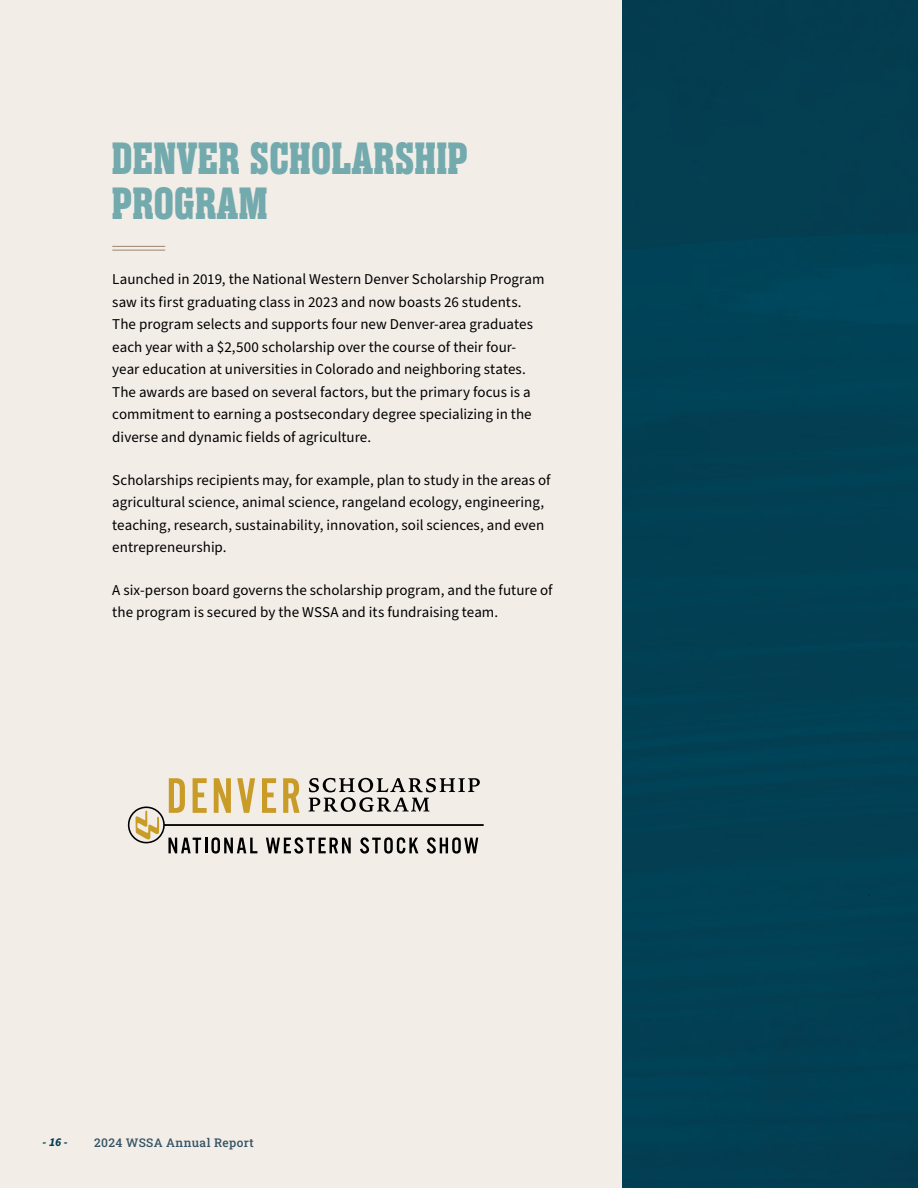
<style>
.page{position:relative;width:918px;height:1188px;background:#f3ede8}
.page>*{position:absolute;margin:0;border:0;box-sizing:border-box;transform-origin:0 0}
.t1{font:700 45px/45px "Rama Slab E";letter-spacing:.02em;color:#73aaad}
.Body_Text{font:15px/22.5px "Source Sans Pro";color:#000}
.t2{font:500 12px "Roboto Slab";letter-spacing:.03em;color:#355466}
.t3{font:italic 700 12px "Source Sans Pro";color:#003d50}
</style>
<div class="page">
<div style="left:622px;top:0;width:296px;height:1188px;background:#023f54"></div>
<svg style="left:127px;top:778px;width:357px;height:76px"></svg>
<hr style="left:112px;top:246px;width:53px;height:1px;background:#9c856f">
<hr style="left:112px;top:250px;width:53px;height:1px;background:#9c856f">
<h2 class="t1" style="left:112px;top:137px;width:357px">DENVER SCHOLARSHIP<br>PROGRAM</h2>
<p class="Body_Text" style="left:112px;top:269px;width:434px">Launched in 2019, the National Western Denver Scholarship Program saw its first graduating class in 2023 and now boasts 26 students.<br>The program selects and supports four new Denver-area graduates each year with a $2,500 scholarship over the course of their four&shy;year education at universities in Colorado and neighboring states.<br>The awards are based on several factors, but the primary focus is a commitment to earning a postsecondary degree specializing in the diverse and dynamic fields of agriculture.</p>
<p class="Body_Text" style="left:112px;top:469px;width:440px">Scholarships recipients may, for example, plan to study in the areas of agricultural science, animal science, rangeland ecology, engineering, teaching, research, sustainability, innovation, soil sciences, and even entrepreneurship.</p>
<p class="Body_Text" style="left:112px;top:579px;width:442px">A six-person board governs the scholarship program, and the future of the program is secured by the WSSA and its fundraising team.</p>
<p class="t3" style="left:43px;top:1134px;width:27px">- 16 -</p>
<p class="t2" style="left:94px;top:1134px;width:161px">2024 WSSA Annual Report</p>
</div>
